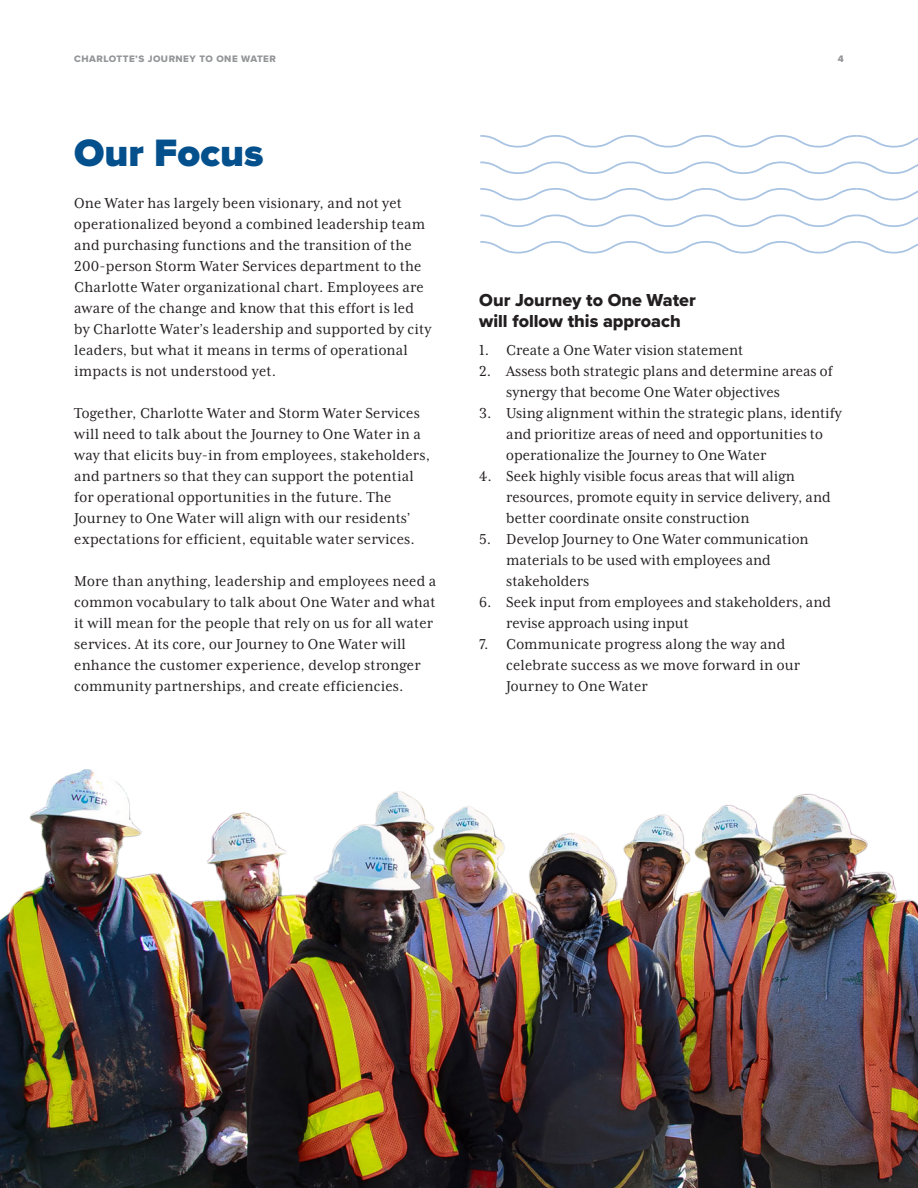
<style>
.page{position:relative;width:918px;height:1188px;background:#fff}
.page>*{position:absolute;margin:0;border:0;box-sizing:border-box;transform-origin:0 0}
.t1{font:900 39.6px "Proxima Nova";color:#04508d}
.t2{font:18px/21px "Proxima Nova Extrabld";color:#231f20}
.Body{font:16.5px/21px "Mrs Eaves XL Serif Nar OT";letter-spacing:.01em;color:#231f20}
.t3{font:9.75px "Proxima Nova Extrabld";letter-spacing:.05em;color:#939598}
</style>
<div class="page">
<svg style="left:480px;top:241px;width:438px;height:13px"></svg>
<svg style="left:480px;top:214px;width:438px;height:13px"></svg>
<svg style="left:480px;top:188px;width:438px;height:13px"></svg>
<svg style="left:480px;top:161px;width:438px;height:13px"></svg>
<svg style="left:480px;top:135px;width:438px;height:13px"></svg>
<img style="left:0;top:769px;width:918px;height:419px">
<p class="t3" style="left:74px;top:51px;width:203px">CHARLOTTE’S JOURNEY TO ONE WATER</p>
<p class="t3" style="left:838px;top:51px;width:8px">4</p>
<h1 class="t1" style="left:74px;top:124px;width:191px">Our Focus</h1>
<p class="Body" style="left:74px;top:193px;width:359px">One Water has largely been visionary, and not yet operationalized beyond a combined leadership team and purchasing functions and the transition of the 200-person Storm Water Services department to the Charlotte Water organizational chart. Employees are aware of the change and know that this effort is led by Charlotte Water’s leadership and supported by city leaders, but what it means in terms of operational impacts is not understood yet.</p>
<p class="Body" style="left:74px;top:403px;width:357px">Together, Charlotte Water and Storm Water Services will need to talk about the Journey to One Water in a way that elicits buy-in from employees, stakeholders, and partners so that they can support the potential for operational opportunities in the future. The Journey to One Water will align with our residents’ expectations for efficient, equitable water services.</p>
<p class="Body" style="left:74px;top:571px;width:364px">More than anything, leadership and employees need a common vocabulary to talk about One Water and what it will mean for the people that rely on us for all water services. At its core, our Journey to One Water will enhance the customer experience, develop stronger community partnerships, and create efficiencies.</p>
<h3 class="t2" style="left:479px;top:289px;width:218px">Our Journey to One Water will follow this approach</h3>
<p class="Body" style="left:479px;top:339px;width:266px">1. Create a One Water vision statement</p>
<p class="Body" style="left:506px;top:360px;width:328px;text-indent:-27px">2. Assess both strategic plans and determine areas of synergy that become One Water objectives</p>
<p class="Body" style="left:506px;top:402px;width:337px;text-indent:-27px">3. Using alignment within the strategic plans, identify and prioritize areas of need and opportunities to operationalize the Journey to One Water</p>
<p class="Body" style="left:506px;top:465px;width:326px;text-indent:-27px">4. Seek highly visible focus areas that will align resources, promote equity in service delivery, and better coordinate onsite construction</p>
<p class="Body" style="left:506px;top:528px;width:304px;text-indent:-27px">5. Develop Journey to One Water communication materials to be used with employees and stakeholders</p>
<p class="Body" style="left:506px;top:591px;width:326px;text-indent:-27px">6. Seek input from employees and stakeholders, and revise approach using input</p>
<p class="Body" style="left:506px;top:633px;width:295px;text-indent:-27px">7. Communicate progress along the way and celebrate success as we move forward in our<br>Journey to One Water</p>
</div>
